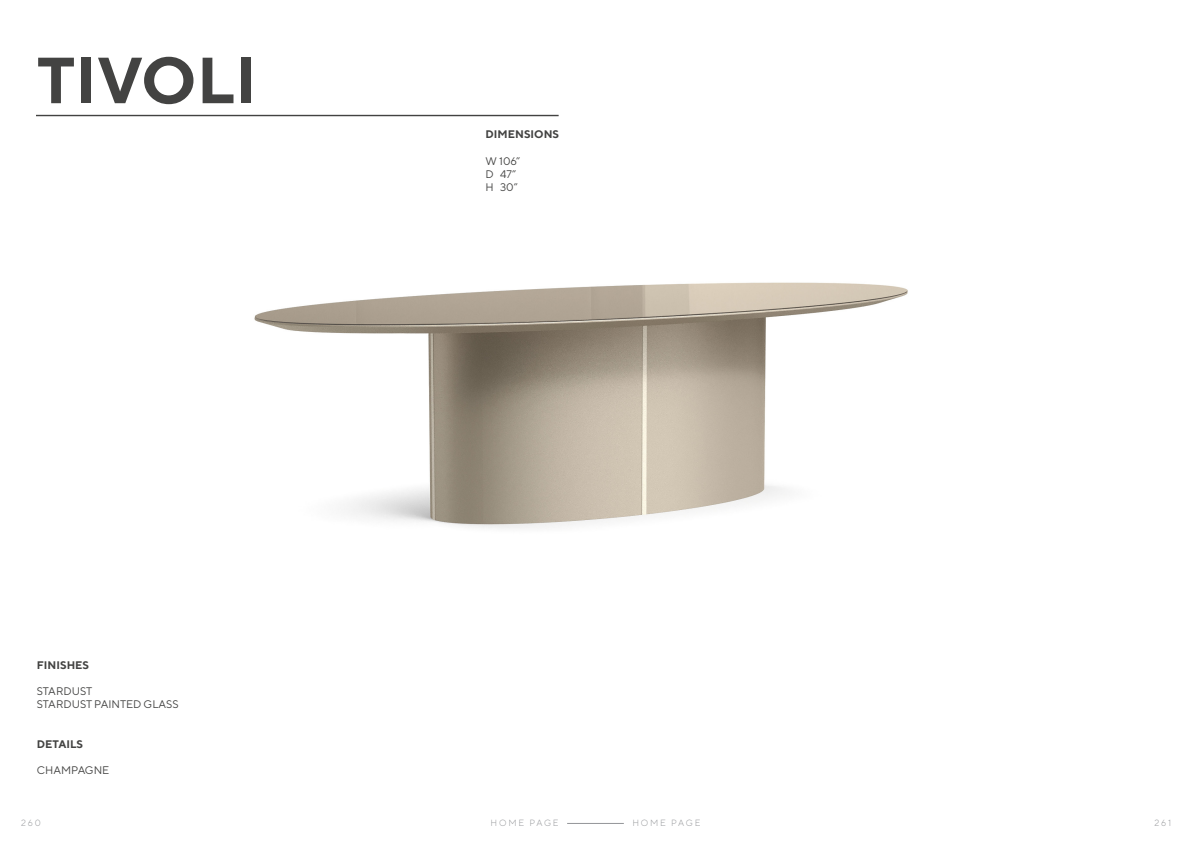
<style>
.page{position:relative;width:1191px;height:842px;background:#fff}
.page>*{position:absolute;margin:0;border:0;box-sizing:border-box;transform-origin:0 0}
.t1{font:700 65px "TT Norms";color:#434342}
.t2{font:11px/13.2px "TT Norms";color:#434342}
.t3{font:700 11px "TT Norms";color:#434342}
.t4{font:300 9px "TT Norms";letter-spacing:.2em;color:#939598}
</style>
<div class="page">
<div style="left:36px;top:115px;width:522px;height:1px;border:1px solid #434342"></div>
<img style="left:254px;top:282px;width:654px;height:247px">
<hr style="left:567px;top:823px;width:57px;height:1px;background:#939598">
<h1 class="t1" style="left:37px;top:39px;width:221px">TIVOLI</h1>
<p class="t3" style="left:37px;top:658px;width:54px">FINISHES</p>
<p class="t2" style="left:37px;top:684px;width:143px">STARDUST<br>STARDUST PAINTED GLASS</p>
<p class="t3" style="left:37px;top:737px;width:48px">DETAILS</p>
<p class="t2" style="left:37px;top:763px;width:74px">CHAMPAGNE</p>
<p class="t3" style="left:485px;top:128px;width:75px">DIMENSIONS</p>
<p class="t2" style="left:485px;top:154px;width:36px">W 106”<br>D 47”<br>H 30”</p>
<p class="t4" style="left:21px;top:818px;width:21px">260</p>
<p class="t4" style="left:490px;top:818px;width:69px">HOME PAGE</p>
<p class="t4" style="left:632px;top:818px;width:69px">HOME PAGE</p>
<p class="t4" style="left:1154px;top:818px;width:18px">261</p>
</div>
